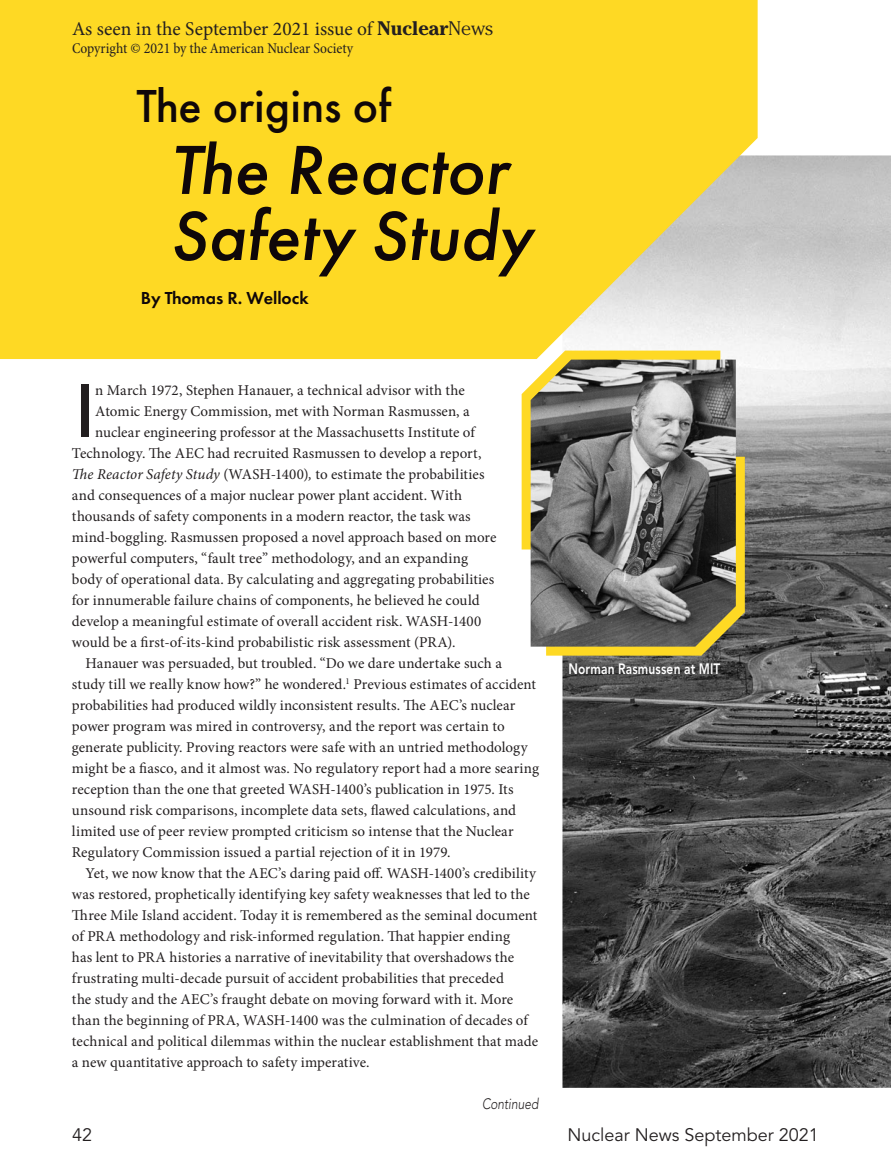
<style>
.page{position:relative;width:891px;height:1175px;background:#fff}
.page>*{position:absolute;margin:0;border:0;box-sizing:border-box;transform-origin:0 0}
.t1{font:500 78px "Futura PT";color:#231f20}
.t2{font:italic 500 72px/66px "Futura PT";color:#0f0709}
.t3{font:500 48px "Futura PT";color:#0f0709}
.t4{font:19.5px "Minion Pro";color:#231f20}
.t5{font:18px "Avenir LT Pro";color:#231f20}
.t6{font:600 18px "Futura PT";color:#0f0709}
.t7{font:15px "Minion Pro";letter-spacing:.005em;color:#231f20}
.t8{font:condensed 15px "Minion Pro";color:#231f20}
.t9{font:800 15px "Avenir LT Pro";letter-spacing:.015em;color:#fff;scale:.8 1}
.t10{font:italic 300 15px "Avenir LT Pro";letter-spacing:.005em;color:#231f20;scale:.8 1}
.s1{font-family:"Cheltenham";font-weight:700}
.s2{font-family:"Cheltenham";font-weight:300}
.s3{font-style:italic}
</style>
<div class="page">
<img style="left:562px;top:155px;width:329px;height:932px">
<svg style="left:0;top:0;width:758px;height:359px;background:#fbd933"></svg>
<svg style="left:522px;top:350px;width:223px;height:305px"></svg>
<img style="left:531px;top:359px;width:205px;height:287px">
<h3 class="t4" style="left:72px;top:15px;width:422px">As seen in the September 2021 issue of <span class="s1">Nuclear</span><span class="s2">News</span></h3>
<p class="t8" style="left:72px;top:39px;width:283px">Copyright © 2021 by the American Nuclear Society</p>
<h3 class="t3" style="left:137px;top:77px;width:256px">The origins of</h3>
<h2 class="t2" style="left:170px;top:137px;width:364px">The Reactor<br>Safety Study</h2>
<p class="t6" style="left:141px;top:287px;width:169px">By Thomas R. Wellock</p>
<h1 class="t1" style="left:75px;top:364px;width:22px">I</h1>
<p class="t7" style="left:95px;top:380px;width:371px">n March 1972, Stephen Hanauer, a technical advisor with the</p>
<p class="t7" style="left:95px;top:401px;width:376px">Atomic Energy Commission, met with Norman Rasmussen, a</p>
<p class="t7" style="left:95px;top:422px;width:381px">nuclear engineering professor at the Massachusetts Institute of</p>
<p class="t7" style="left:72px;top:443px;width:411px">Technology. The AEC had recruited Rasmussen to develop a report,</p>
<p class="t7" style="left:72px;top:464px;width:414px"><span class="s3">The Reactor Safety Study</span> (WASH-1400)<span class="s3">,</span> to estimate the probabilities</p>
<p class="t7" style="left:72px;top:485px;width:392px">and consequences of a major nuclear power plant accident. With</p>
<p class="t7" style="left:72px;top:506px;width:400px">thousands of safety components in a modern reactor, the task was</p>
<p class="t7" style="left:72px;top:527px;width:426px">mind-boggling. Rasmussen proposed a novel approach based on more</p>
<p class="t7" style="left:72px;top:548px;width:398px">powerful computers, “fault tree” methodology, and an expanding</p>
<p class="t7" style="left:72px;top:569px;width:424px">body of operational data. By calculating and aggregating probabilities</p>
<p class="t7" style="left:72px;top:590px;width:409px">for innumerable failure chains of components, he believed he could</p>
<p class="t7" style="left:72px;top:611px;width:411px">develop a meaningful estimate of overall accident risk. WASH-1400</p>
<p class="t7" style="left:72px;top:632px;width:385px">would be a first-of-its-kind probabilistic risk assessment (PRA).</p>
<p class="t7" style="left:85px;top:653px;width:418px">Hanauer was persuaded, but troubled. “Do we dare undertake such a</p>
<p class="t7" style="left:72px;top:674px;width:466px">study till we really know how?” he wondered.<sup>1</sup> Previous estimates of accident</p>
<p class="t7" style="left:72px;top:695px;width:445px">probabilities had produced wildly inconsistent results. The AEC’s nuclear</p>
<p class="t7" style="left:72px;top:716px;width:434px">power program was mired in controversy, and the report was certain to</p>
<p class="t7" style="left:72px;top:737px;width:457px">generate publicity. Proving reactors were safe with an untried methodology</p>
<p class="t7" style="left:72px;top:758px;width:469px">might be a fiasco, and it almost was. No regulatory report had a more searing</p>
<p class="t7" style="left:72px;top:779px;width:443px">reception than the one that greeted WASH-1400’s publication in 1975. Its</p>
<p class="t7" style="left:72px;top:800px;width:446px">unsound risk comparisons, incomplete data sets, flawed calculations, and</p>
<p class="t7" style="left:72px;top:821px;width:443px">limited use of peer review prompted criticism so intense that the Nuclear</p>
<p class="t7" style="left:72px;top:842px;width:380px">Regulatory Commission issued a partial rejection of it in 1979.</p>
<p class="t7" style="left:85px;top:863px;width:452px">Yet, we now know that the AEC’s daring paid off. WASH-1400’s credibility</p>
<p class="t7" style="left:72px;top:884px;width:459px">was restored, prophetically identifying key safety weaknesses that led to the</p>
<p class="t7" style="left:72px;top:905px;width:467px">Three Mile Island accident. Today it is remembered as the seminal document</p>
<p class="t7" style="left:72px;top:926px;width:440px">of PRA methodology and risk-informed regulation. That happier ending</p>
<p class="t7" style="left:72px;top:947px;width:444px">has lent to PRA histories a narrative of inevitability that overshadows the</p>
<p class="t7" style="left:72px;top:968px;width:433px">frustrating multi-decade pursuit of accident probabilities that preceded</p>
<p class="t7" style="left:72px;top:989px;width:443px">the study and the AEC’s fraught debate on moving forward with it. More</p>
<p class="t7" style="left:72px;top:1010px;width:457px">than the beginning of PRA, WASH-1400 was the culmination of decades of</p>
<p class="t7" style="left:72px;top:1031px;width:468px">technical and political dilemmas within the nuclear establishment that made</p>
<p class="t7" style="left:72px;top:1052px;width:299px">a new quantitative approach to safety imperative.</p>
<p class="t10" style="left:482px;top:1094px;width:72px">Continued</p>
<p class="t9" style="left:568px;top:659px;width:191px">Norman Rasmussen at MIT</p>
<p class="t5" style="left:72px;top:1123px;width:22px">42</p>
<p class="t5" style="left:568px;top:1123px;width:253px">Nuclear News September 2021</p>
</div>
